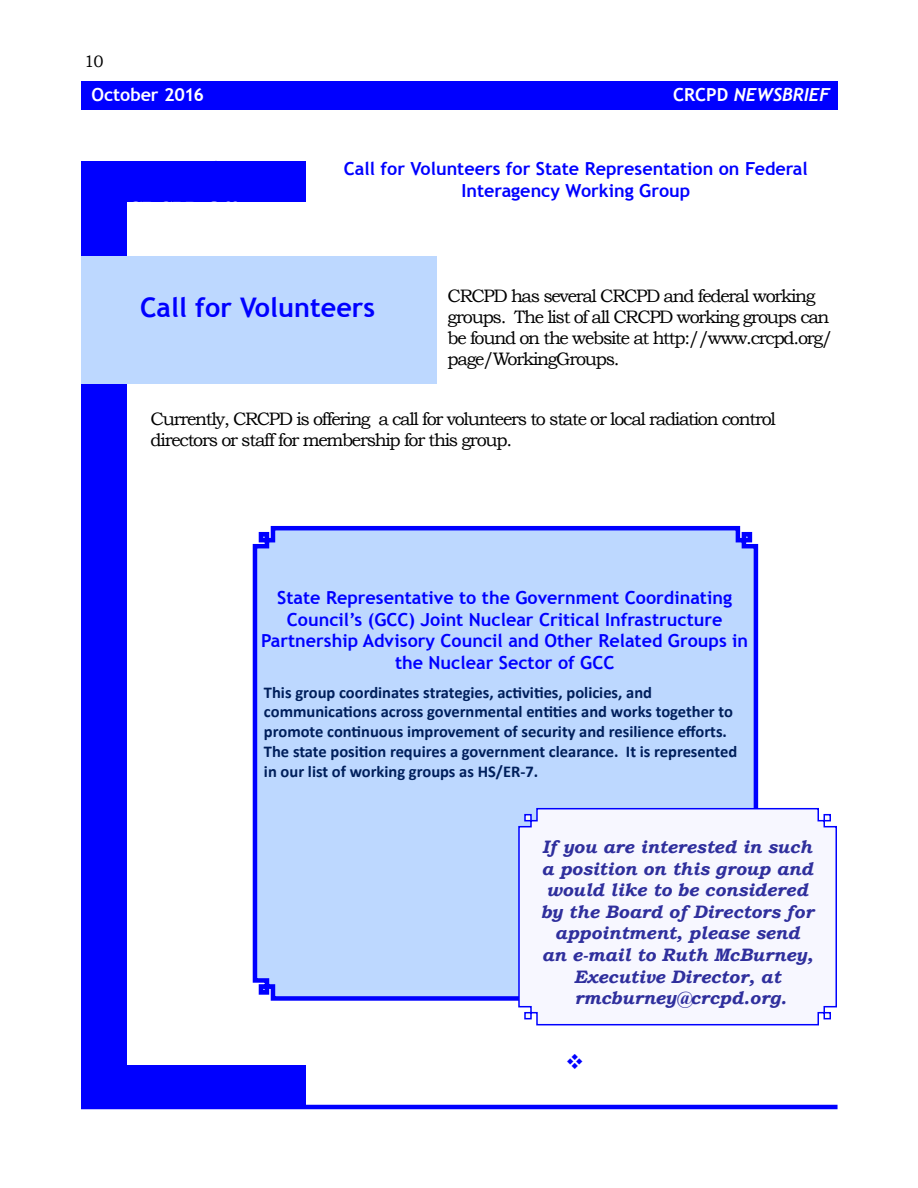
<style>
.page{position:relative;width:918px;height:1188px;background:#fff}
.page>*{position:absolute;margin:0;border:0;box-sizing:border-box;transform-origin:0 0}
.t1{font:700 27px "Trebuchet MS";color:#00f}
.t2{font:18px/21px "Bookman Old Style";letter-spacing:-.07em;color:#000}
.t3{font:700 18px/21.6px "Trebuchet MS";color:#00f;text-align:center}
.t4{font:italic 700 18px/21.6px "Bookman Old Style";color:#2f2f9d;text-align:center}
.t5{font:italic 700 18px "Trebuchet";color:#fff}
.t6{font:700 18px "Trebuchet MS";letter-spacing:-.005em;color:#fff}
.t7{font:700 16.5px/19.8px "Calibri";color:#001f5b}
.t8{font:16.5px "Bookman Old Style";color:#000}
.s1{font-family:"Trebuchet MS";font-style:normal}
</style>
<div class="page">
<div style="left:81px;top:81px;width:757px;height:28px;background:#00f"></div>
<hr style="left:81px;top:1105px;width:757px;height:4px;background:#00f">
<div style="left:81px;top:161px;width:225px;height:945px;background:#00f"></div>
<div style="left:127px;top:202px;width:182px;height:862px;background:#fff"></div>
<div style="left:81px;top:256px;width:356px;height:128px;background:#bdd8ff"></div>
<div style="left:252px;top:525px;width:507px;height:476px;background:#bdd8ff"></div>
<svg style="left:518px;top:807px;width:319px;height:219px"></svg>
<p class="t8" style="left:84px;top:52px;width:21px">10</p>
<p class="t6" style="left:91px;top:83px;width:114px">October 2016</p>
<p class="t5" style="left:673px;top:84px;width:158px"><span class="s1">CRCPD</span> NEWSBRIEF</p>
<p class="t3" style="left:344px;top:158px;width:465px">Call for Volunteers for State Representation on Federal<br>Interagency Working Group</p>
<h1 class="t1" style="left:140px;top:291px;width:236px">Call for Volunteers</h1>
<p class="t2" style="left:448px;top:285px;width:387px">CRCPD has several CRCPD and federal working groups. The list of all CRCPD working groups can be found on the website at http://www.crcpd.org/ page/WorkingGroups.</p>
<p class="t2" style="left:151px;top:408px;width:627px">Currently, CRCPD is offering a call for volunteers to state or local radiation control directors or staff for membership for this group.</p>
<p class="t3" style="left:261px;top:587px;width:489px">State Representative to the Government Coordinating Council’s (GCC) Joint Nuclear Critical Infrastructure Partnership Advisory Council and Other Related Groups in the Nuclear Sector of GCC</p>
<p class="t7" style="left:264px;top:682px;width:475px">This group coordinates strategies, activities, policies, and communications across governmental entities and works together to promote continuous improvement of security and resilience efforts.<br>The state position requires a government clearance. It is represented in our list of working groups as HS/ER-7.</p>
<p class="t4" style="left:541px;top:836px;width:274px">If you are interested in such a position on this group and would like to be considered by the Board of Directors for appointment, please send an e-mail to Ruth McBurney,<br>Executive Director, at rmcburney@crcpd.org.</p>
</div>
